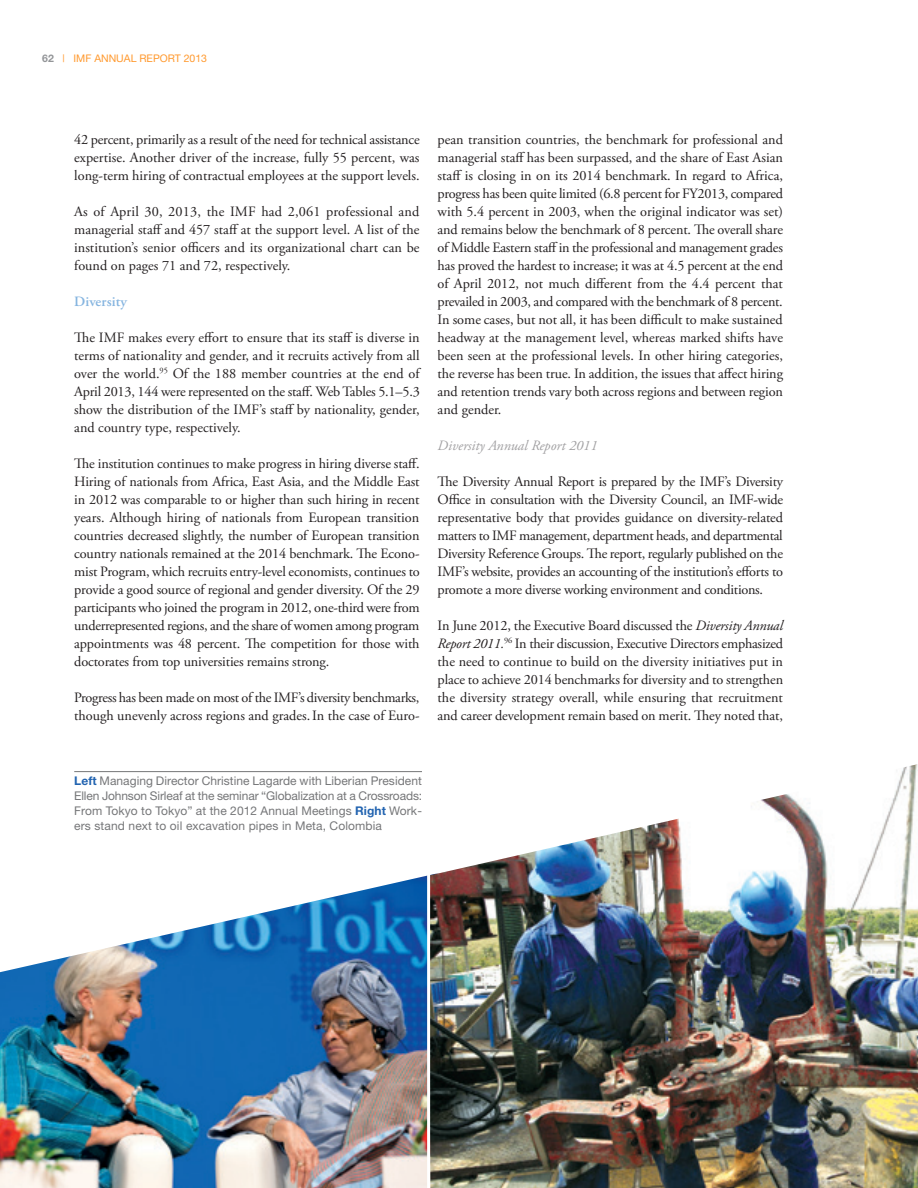
<style>
.page{position:relative;width:918px;height:1188px;background:#fff}
.page>*{position:absolute;margin:0;border:0;box-sizing:border-box;transform-origin:0 0}
.body_text{font:14.25px/18px "Adobe Garamond Pro";letter-spacing:-.005em;color:#231f20;text-align:justify}
.body_text-2{font:14.25px/18px "Adobe Garamond Pro";letter-spacing:-.025em;color:#231f20}
.D-head{font:italic 14.25px "Adobe Garamond Pro";color:#a2a1a3}
.C-head{font:600 14.25px "Adobe Garamond Pro";letter-spacing:.01em;color:#86b5e0}
.photo_captions_botto{font:12px/15px "Helvetica Neue";letter-spacing:.01em;color:#757678;text-align:justify}
.t1{font:10.5px "Helvetica Neue";color:#ff992e}
.s1{font-weight:700;color:#939598}
.s2{font-style:italic}
.s3{font-weight:700;color:#2163b0}
</style>
<div class="page">
<img style="left:0;top:875px;width:427px;height:313px">
<img style="left:430px;top:764px;width:488px;height:424px">
<hr style="left:74px;top:771px;width:348px;height:1px;background:#757678">
<p class="t1" style="left:42px;top:52px;width:166px"><span class="s1">62</span> | IMF ANNUAL REPORT 2013</p>
<p class="body_text" style="left:74px;top:131px;width:347px">42 percent, primarily as a result of the need for technical assistance expertise. Another driver of the increase, fully 55 percent, was long-term hiring of contractual employees at the support levels.</p>
<p class="body_text" style="left:74px;top:203px;width:347px">As of April 30, 2013, the IMF had 2,061 professional and managerial staff and 457 staff at the support level. A list of the institution’s senior officers and its organizational chart can be found on pages 71 and 72, respectively.</p>
<p class="C-head" style="left:74px;top:293px;width:54px">Diversity</p>
<p class="body_text" style="left:74px;top:329px;width:347px">The IMF makes every effort to ensure that its staff is diverse in terms of nationality and gender, and it recruits actively from all over the world.<sup>95</sup> Of the 188 member countries at the end of April 2013, 144 were represented on the staff. Web Tables 5.1–5.3 show the distribution of the IMF’s staff by nationality, gender, and country type, respectively.</p>
<p class="body_text" style="left:74px;top:455px;width:347px">The institution continues to make progress in hiring diverse staff.<br>Hiring of nationals from Africa, East Asia, and the Middle East in 2012 was comparable to or higher than such hiring in recent years. Although hiring of nationals from European transition countries decreased slightly, the number of European transition country nationals remained at the 2014 benchmark. The Econo&shy;mist Program, which recruits entry-level economists, continues to provide a good source of regional and gender diversity. Of the 29 participants who joined the program in 2012, one-third were from underrepresented regions, and the share of women among program appointments was 48 percent. The competition for those with doctorates from top universities remains strong.</p>
<p class="body_text-2" style="left:74px;top:689px;width:347px">Progress has been made on most of the IMF’s diversity benchmarks, though unevenly across regions and grades.In the case of Euro-</p>
<p class="body_text" style="left:438px;top:131px;width:347px">pean transition countries, the benchmark for professional and managerial staff has been surpassed, and the share of East Asian staff is closing in on its 2014 benchmark. In regard to Africa, progress has been quite limited (6.8 percent for FY2013, compared with 5.4 percent in 2003, when the original indicator was set) and remains below the benchmark of 8 percent. The overall share of Middle Eastern staff in the professional and management grades has proved the hardest to increase; it was at 4.5 percent at the end of April 2012, not much different from the 4.4 percent that prevailed in 2003, and compared with the benchmark of 8 percent.<br>In some cases, but not all, it has been difficult to make sustained headway at the management level, whereas marked shifts have been seen at the professional levels. In other hiring categories, the reverse has been true. In addition, the issues that affect hiring and retention trends vary both across regions and between region and gender.</p>
<p class="D-head" style="left:438px;top:437px;width:161px">Diversity Annual Report 2011</p>
<p class="body_text" style="left:438px;top:473px;width:347px">The Diversity Annual Report is prepared by the IMF’s Diversity Office in consultation with the Diversity Council, an IMF-wide representative body that provides guidance on diversity-related matters to IMF management, department heads, and departmental Diversity Reference Groups. The report, regularly published on the IMF’s website, provides an accounting of the institution’s efforts to promote a more diverse working environment and conditions.</p>
<p class="body_text" style="left:438px;top:617px;width:347px">In June 2012, the Executive Board discussed the <span class="s2">Diversity Annual Report 2011.</span><sup>96</sup> In their discussion, Executive Directors emphasized the need to continue to build on the diversity initiatives put in place to achieve 2014 benchmarks for diversity and to strengthen the diversity strategy overall, while ensuring that recruitment and career development remain based on merit. They noted that,</p>
<p class="photo_captions_botto" style="left:74px;top:774px;width:349px"><span class="s3">Left</span> Managing Director Christine Lagarde with Liberian President Ellen Johnson Sirleaf at the seminar “Globalization at a Crossroads:<br>From Tokyo to Tokyo” at the 2012 Annual Meetings <span class="s3">Right</span> Work&shy;ers stand next to oil excavation pipes in Meta, Colombia</p>
</div>
